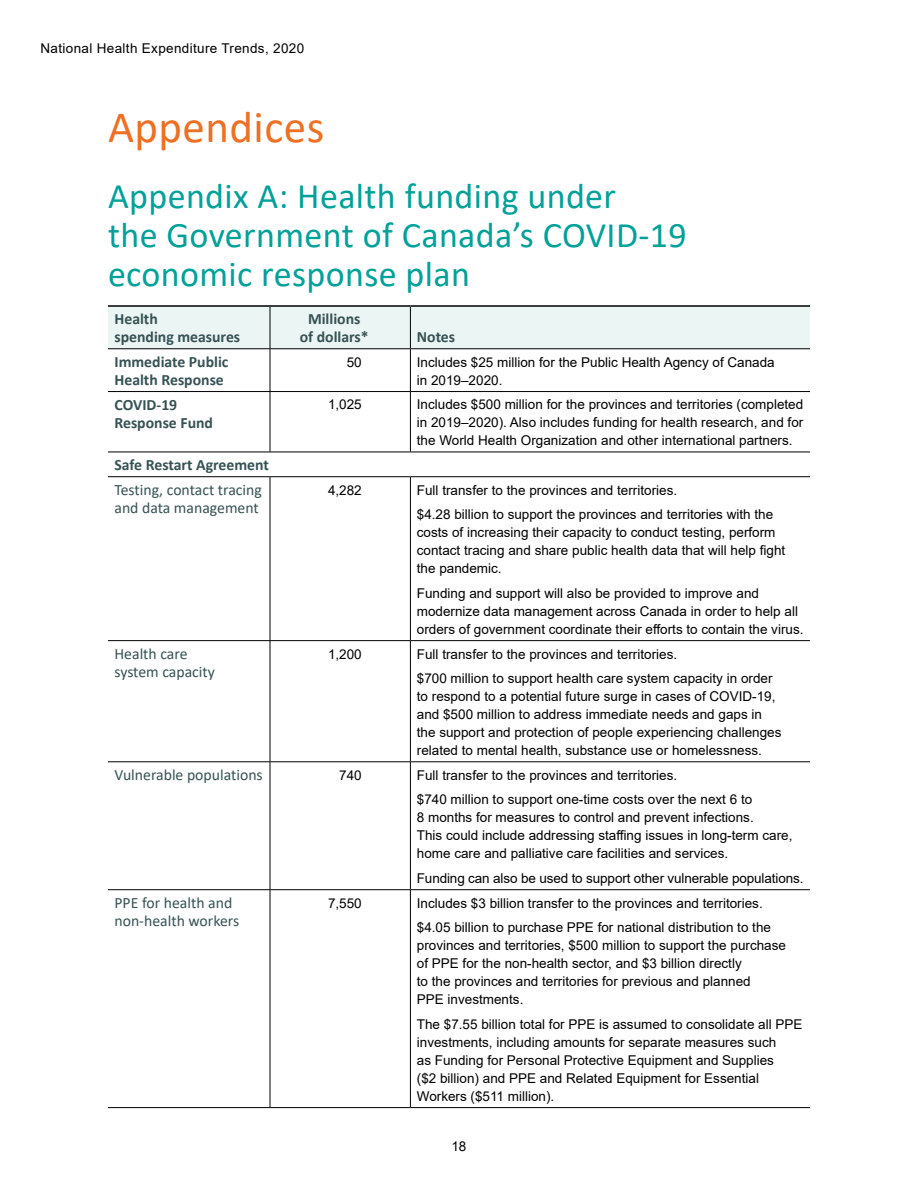
<style>
.page{position:relative;width:918px;height:1188px;background:#fff}
.page>*{position:absolute;margin:0;border:0;box-sizing:border-box;transform-origin:0 0}
.H1{font:45px "Calibri";letter-spacing:.01em;color:#ed7024}
.H2{font:36px/39px "Calibri";letter-spacing:.01em;color:#00a199}
.header_side2{font:15.75px/18px "Calibri";color:#365254}
.header_side2-2{font:700 15.75px/18px "Calibri";color:#365254}
.header_top1{font:700 15.75px/18px "Calibri";color:#365254}
.body{font:13.5px/18px "Arial";color:#000}
.body-2{font:13.5px "Arial";letter-spacing:.025em;color:#000}
</style>
<div class="page">
<div style="left:108px;top:307px;width:702px;height:41px;background:#ebf5f3"></div>
<hr style="left:270px;top:349px;width:1px;height:42px;background:#000">
<hr style="left:410px;top:349px;width:1px;height:42px;background:#000">
<hr style="left:108px;top:391px;width:162px;height:1px;background:#000">
<hr style="left:270px;top:391px;width:140px;height:1px;background:#000">
<hr style="left:270px;top:392px;width:1px;height:60px;background:#000">
<hr style="left:410px;top:391px;width:400px;height:1px;background:#000">
<hr style="left:410px;top:392px;width:1px;height:60px;background:#000">
<hr style="left:108px;top:452px;width:162px;height:1px;background:#000">
<hr style="left:270px;top:452px;width:140px;height:1px;background:#000">
<hr style="left:410px;top:452px;width:400px;height:1px;background:#000">
<hr style="left:108px;top:476px;width:162px;height:1px;background:#000">
<hr style="left:270px;top:476px;width:140px;height:1px;background:#000">
<hr style="left:270px;top:477px;width:1px;height:163px;background:#000">
<hr style="left:410px;top:476px;width:400px;height:1px;background:#000">
<hr style="left:410px;top:477px;width:1px;height:163px;background:#000">
<hr style="left:108px;top:640px;width:162px;height:1px;background:#000">
<hr style="left:270px;top:640px;width:140px;height:1px;background:#000">
<hr style="left:270px;top:641px;width:1px;height:120px;background:#000">
<hr style="left:410px;top:640px;width:400px;height:1px;background:#000">
<hr style="left:410px;top:641px;width:1px;height:120px;background:#000">
<hr style="left:108px;top:761px;width:162px;height:1px;background:#000">
<hr style="left:270px;top:761px;width:140px;height:1px;background:#000">
<hr style="left:270px;top:762px;width:1px;height:127px;background:#000">
<hr style="left:410px;top:761px;width:400px;height:1px;background:#000">
<hr style="left:410px;top:762px;width:1px;height:127px;background:#000">
<hr style="left:108px;top:889px;width:162px;height:1px;background:#000">
<hr style="left:270px;top:889px;width:140px;height:1px;background:#000">
<hr style="left:270px;top:890px;width:1px;height:217px;background:#000">
<hr style="left:410px;top:889px;width:400px;height:1px;background:#000">
<hr style="left:410px;top:890px;width:1px;height:217px;background:#000">
<hr style="left:108px;top:1107px;width:162px;height:1px;background:#000">
<hr style="left:270px;top:1107px;width:140px;height:1px;background:#000">
<hr style="left:410px;top:1107px;width:400px;height:1px;background:#000">
<hr style="left:270px;top:307px;width:1px;height:41px;background:#000">
<hr style="left:410px;top:307px;width:1px;height:41px;background:#000">
<hr style="left:108px;top:348px;width:162px;height:1px;background:#000">
<hr style="left:270px;top:348px;width:140px;height:1px;background:#000">
<hr style="left:410px;top:348px;width:400px;height:1px;background:#000">
<hr style="left:108px;top:305px;width:162px;height:2px;background:#000">
<hr style="left:270px;top:305px;width:140px;height:2px;background:#000">
<hr style="left:410px;top:305px;width:400px;height:2px;background:#000">
<p class="body-2" style="left:40px;top:38px;width:265px">National Health Expenditure Trends, 2020</p>
<h2 class="H1" style="left:108px;top:96px;width:218px">Appendices</h2>
<h3 class="H2" style="left:108px;top:175px;width:580px">Appendix A: Health funding under<br>the Government of Canada’s COVID-19 economic response plan</h3>
<p class="header_top1" style="left:114px;top:310px;width:127px">Health<br>spending measures</p>
<p class="header_top1" style="left:300px;top:310px;width:70px;text-align:center">Millions of dollars*</p>
<p class="header_top1" style="left:417px;top:328px;width:40px">Notes</p>
<p class="header_side2-2" style="left:114px;top:353px;width:116px">Immediate Public<br>Health Response</p>
<p class="body" style="left:347px;top:353px;width:17px">50</p>
<p class="body" style="left:417px;top:353px;width:359px">Includes $25 million for the Public Health Agency of Canada in 2019–2020.</p>
<p class="header_side2-2" style="left:114px;top:395px;width:100px">COVID-19<br>Response Fund</p>
<p class="body" style="left:328px;top:396px;width:35px">1,025</p>
<p class="body" style="left:417px;top:396px;width:388px;text-align:justify">Includes $500 million for the provinces and territories (completed in 2019–2020). Also includes funding for health research, and for the World Health Organization and other international partners.</p>
<p class="header_side2-2" style="left:114px;top:456px;width:156px">Safe Restart Agreement</p>
<p class="header_side2" style="left:114px;top:480px;width:149px">Testing, contact tracing and data management</p>
<p class="body" style="left:328px;top:481px;width:35px">4,282</p>
<p class="body" style="left:417px;top:481px;width:262px">Full transfer to the provinces and territories.</p>
<p class="body" style="left:417px;top:506px;width:370px">$4.28 billion to support the provinces and territories with the costs of increasing their capacity to conduct testing, perform contact tracing and share public health data that will help fight the pandemic.</p>
<p class="body" style="left:417px;top:584px;width:388px">Funding and support will also be provided to improve and modernize data management across Canada in order to help all orders of government coordinate their efforts to contain the virus.</p>
<p class="header_side2" style="left:114px;top:644px;width:102px">Health care system capacity</p>
<p class="body" style="left:328px;top:645px;width:35px">1,200</p>
<p class="body" style="left:417px;top:645px;width:262px">Full transfer to the provinces and territories.</p>
<p class="body" style="left:417px;top:669px;width:366px">$700 million to support health care system capacity in order to respond to a potential future surge in cases of COVID-19, and $500 million to address immediate needs and gaps in the support and protection of people experiencing challenges related to mental health, substance use or homelessness.</p>
<p class="header_side2" style="left:114px;top:765px;width:150px">Vulnerable populations</p>
<p class="body" style="left:339px;top:766px;width:24px">740</p>
<p class="body" style="left:417px;top:766px;width:262px">Full transfer to the provinces and territories.</p>
<p class="body" style="left:417px;top:791px;width:377px">$740 million to support one-time costs over the next 6 to<br>8 months for measures to control and prevent infections.<br>This could include addressing staffing issues in long-term care, home care and palliative care facilities and services.</p>
<p class="body" style="left:417px;top:869px;width:388px">Funding can also be used to support other vulnerable populations.</p>
<p class="header_side2" style="left:114px;top:893px;width:126px">PPE for health and non-health workers</p>
<p class="body" style="left:328px;top:894px;width:35px">7,550</p>
<p class="body" style="left:417px;top:894px;width:347px">Includes $3 billion transfer to the provinces and territories.</p>
<p class="body" style="left:417px;top:919px;width:371px">$4.05 billion to purchase PPE for national distribution to the provinces and territories, $500 million to support the purchase of PPE for the non-health sector, and $3 billion directly<br>to the provinces and territories for previous and planned<br>PPE investments.</p>
<p class="body" style="left:417px;top:1015px;width:387px">The $7.55 billion total for PPE is assumed to consolidate all PPE investments, including amounts for separate measures such<br>as Funding for Personal Protective Equipment and Supplies<br>($2 billion) and PPE and Related Equipment for Essential Workers ($511 million).</p>
<p class="body" style="left:451px;top:1138px;width:17px">18</p>
</div>
